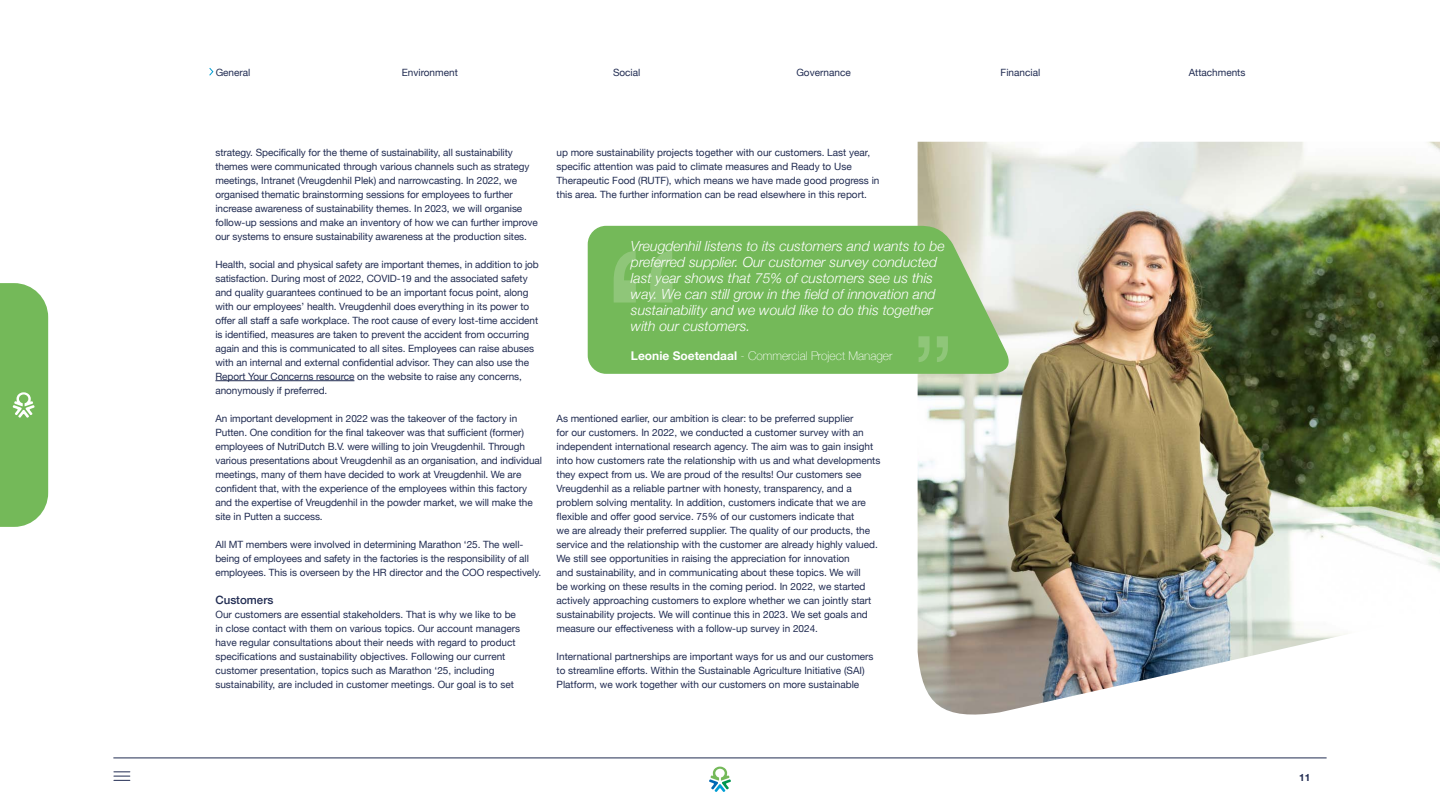
<style>
.page{position:relative;width:1440px;height:810px;background:#fff}
.page>*{position:absolute;margin:0;border:0;box-sizing:border-box;transform-origin:0 0}
.t1{font:200px "Helvetica Neue";color:#fff}
.t2{font:100px "Helvetica Neue";color:#fff}
.t3{font:italic 300 14px/16px "Helvetica Neue";color:#fff}
.t4{font:100 12px "Helvetica Neue";color:#fff}
.t5{font:500 11.5px "Helvetica Neue";color:#212c52}
.t6{font:10px/14px "Helvetica Neue";color:#212c52}
.t7{font:700 10px "Helvetica Neue";color:#212c52}
.s1{font-weight:700}
</style>
<div class="page">
<img style="left:48px;top:141px;width:1392px;height:640px">
<svg style="left:588px;top:226px;width:427px;height:148px;background:#7dbd64"></svg>
<hr style="left:113px;top:758px;width:1214px;height:1px;background:#212c52">
<svg style="left:114px;top:771px;width:16px;height:10px"></svg>
<svg style="left:209px;top:68px;width:5px;height:8px"></svg>
<hr style="left:215px;top:380px;width:139px;height:1px;background:#212c52">
<svg style="left:0;top:283px;width:48px;height:244px;background:#7cbd62"></svg>
<svg style="left:709px;top:767px;width:22px;height:25px"></svg>
<p class="t6" style="left:216px;top:66px;width:36px">General</p>
<p class="t6" style="left:402px;top:66px;width:57px">Environment</p>
<p class="t6" style="left:613px;top:66px;width:29px">Social</p>
<p class="t6" style="left:796px;top:66px;width:56px">Governance</p>
<p class="t6" style="left:1001px;top:66px;width:41px">Financial</p>
<p class="t6" style="left:1189px;top:66px;width:58px">Attachments</p>
<p class="t6" style="left:215px;top:146px;width:324px">strategy. Specifically for the theme of sustainability, all sustainability themes were communicated through various channels such as strategy meetings, Intranet (Vreugdenhil Plek) and narrowcasting. In 2022, we organised thematic brainstorming sessions for employees to further increase awareness of sustainability themes. In 2023, we will organise follow-up sessions and make an inventory of how we can further improve our systems to ensure sustainability awareness at the production sites.</p>
<p class="t6" style="left:215px;top:258px;width:325px">Health, social and physical safety are important themes, in addition to job satisfaction. During most of 2022, COVID-19 and the associated safety and quality guarantees continued to be an important focus point, along with our employees’ health. Vreugdenhil does everything in its power to offer all staff a safe workplace. The root cause of every lost-time accident is identified, measures are taken to prevent the accident from occurring again and this is communicated to all sites. Employees can raise abuses with an internal and external confidential advisor. They can also use the Report Your Concerns resource on the website to raise any concerns, anonymously if preferred.</p>
<p class="t6" style="left:215px;top:412px;width:328px">An important development in 2022 was the takeover of the factory in Putten. One condition for the final takeover was that sufficient (former) employees of NutriDutch B.V. were willing to join Vreugdenhil. Through various presentations about Vreugdenhil as an organisation, and individual meetings, many of them have decided to work at Vreugdenhil. We are confident that, with the experience of the employees within this factory and the expertise of Vreugdenhil in the powder market, we will make the site in Putten a success.</p>
<p class="t6" style="left:215px;top:538px;width:327px">All MT members were involved in determining Marathon ‘25. The well&shy;being of employees and safety in the factories is the responsibility of all employees. This is overseen by the HR director and the COO respectively.</p>
<p class="t5" style="left:215px;top:590px;width:59px">Customers</p>
<p class="t6" style="left:215px;top:608px;width:306px">Our customers are essential stakeholders. That is why we like to be in close contact with them on various topics. Our account managers have regular consultations about their needs with regard to product specifications and sustainability objectives. Following our current customer presentation, topics such as Marathon ‘25, including sustainability, are included in customer meetings. Our goal is to set</p>
<p class="t6" style="left:557px;top:146px;width:325px">up more sustainability projects together with our customers. Last year, specific attention was paid to climate measures and Ready to Use Therapeutic Food (RUTF), which means we have made good progress in this area. The further information can be read elsewhere in this report.</p>
<p class="t3" style="left:631px;top:237px;width:315px">Vreugdenhil listens to its customers and wants to be preferred supplier. Our customer survey conducted last year shows that 75% of customers see us this way. We can still grow in the field of innovation and sustainability and we would like to do this together with our customers.</p>
<h1 class="t1" style="left:600px;top:178px;width:87px">“</h1>
<p class="t4" style="left:631px;top:346px;width:263px"><span class="s1">Leonie Soetendaal</span> - Commercial Project Manager</p>
<p class="t6" style="left:557px;top:412px;width:325px">As mentioned earlier, our ambition is clear: to be preferred supplier<br>for our customers. In 2022, we conducted a customer survey with an independent international research agency. The aim was to gain insight into how customers rate the relationship with us and what developments they expect from us. We are proud of the results! Our customers see Vreugdenhil as a reliable partner with honesty, transparency, and a problem solving mentality. In addition, customers indicate that we are flexible and offer good service. 75% of our customers indicate that<br>we are already their preferred supplier. The quality of our products, the service and the relationship with the customer are already highly valued.<br>We still see opportunities in raising the appreciation for innovation<br>and sustainability, and in communicating about these topics. We will<br>be working on these results in the coming period. In 2022, we started actively approaching customers to explore whether we can jointly start sustainability projects. We will continue this in 2023. We set goals and measure our effectiveness with a follow-up survey in 2024.</p>
<p class="t6" style="left:557px;top:650px;width:319px">International partnerships are important ways for us and our customers to streamline efforts. Within the Sustainable Agriculture Initiative (SAI)<br>Platform, we work together with our customers on more sustainable</p>
<h2 class="t2" style="left:912px;top:300px;width:44px">”</h2>
<p class="t7" style="left:1299px;top:770px;width:13px">11</p>
</div>
